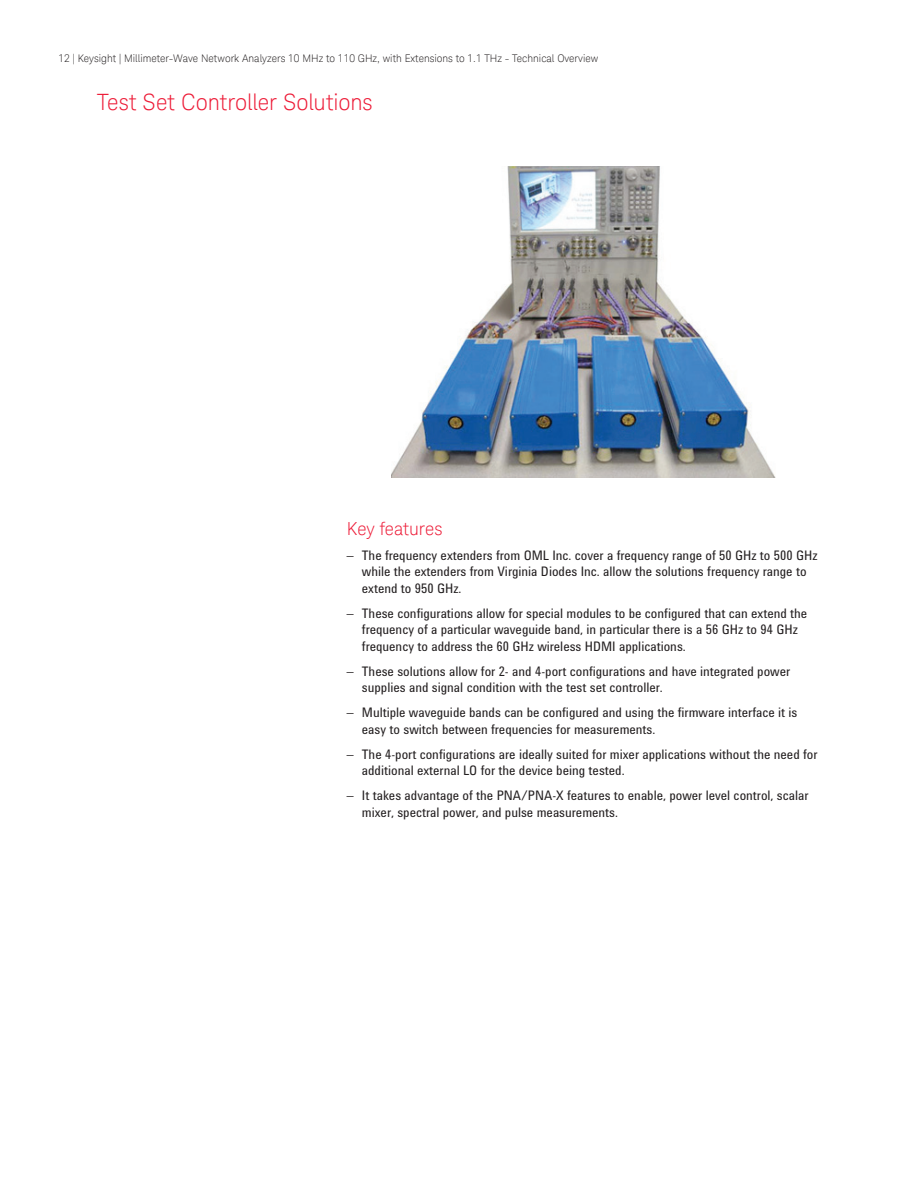
<style>
.page{position:relative;width:918px;height:1188px;background:#fff}
.page>*{position:absolute;margin:0;border:0;box-sizing:border-box;transform-origin:0 0}
.t1{font:300 22.5px "Keysight Sans";letter-spacing:-.005em;color:#ed1a36}
.t2{font:300 18px "Keysight Sans";color:#ed1a36}
.t3{font:13.5px/16.5px "Agilent Condensed CFF";color:#231f20}
.t4{font:300 10.5px "Keysight Sans";color:#231f20}
</style>
<div class="page">
<img style="left:391px;top:167px;width:385px;height:311px">
<p class="t4" style="left:59px;top:52px;width:541px">12 | Keysight | Millimeter-Wave Network Analyzers 10 MHz to 110 GHz, with Extensions to 1.1 THz - Technical Overview</p>
<h1 class="t1" style="left:97px;top:89px;width:277px">Test Set Controller Solutions</h1>
<h2 class="t2" style="left:347px;top:518px;width:97px">Key features</h2>
<p class="t3" style="left:362px;top:546px;width:457px;text-indent:-15px">– The frequency extenders from OML Inc. cover a frequency range of 50 GHz to 500 GHz while the extenders from Virginia Diodes Inc. allow the solutions frequency range to extend to 950 GHz.</p>
<p class="t3" style="left:362px;top:604px;width:447px;text-indent:-15px">– These configurations allow for special modules to be configured that can extend the frequency of a particular waveguide band, in particular there is a 56 GHz to 94 GHz frequency to address the 60 GHz wireless HDMI applications.</p>
<p class="t3" style="left:362px;top:662px;width:430px;text-indent:-15px">– These solutions allow for 2- and 4-port configurations and have integrated power supplies and signal condition with the test set controller.</p>
<p class="t3" style="left:362px;top:704px;width:437px;text-indent:-15px">– Multiple waveguide bands can be configured and using the firmware interface it is easy to switch between frequencies for measurements.</p>
<p class="t3" style="left:362px;top:745px;width:457px;text-indent:-15px">– The 4-port configurations are ideally suited for mixer applications without the need for additional external LO for the device being tested.</p>
<p class="t3" style="left:362px;top:787px;width:448px;text-indent:-15px">– It takes advantage of the PNA/PNA-X features to enable, power level control, scalar mixer, spectral power, and pulse measurements.</p>
</div>
